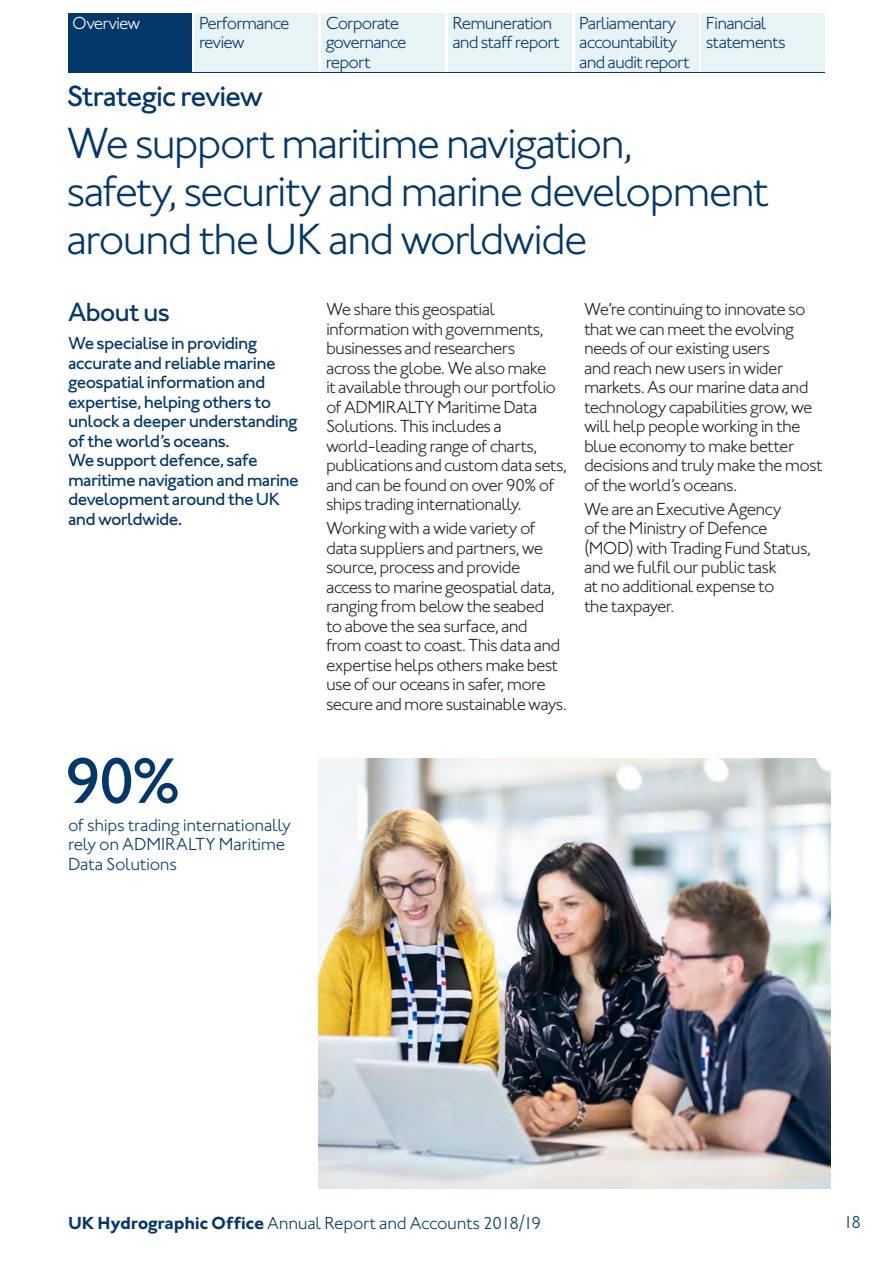
<style>
.page{position:relative;width:893px;height:1263px;background:#fff}
.page>*{position:absolute;margin:0;border:0;box-sizing:border-box;transform-origin:0 0}
.PulloutNumber{font:500 66px "Johnston ITC Std";color:#04376a}
.MainHeading_30pt{font:300 45px/48px "Johnston ITC Std";letter-spacing:-.045em;color:#04376a}
.t1{font:500 30px "Johnston ITC Std";letter-spacing:-.04em;color:#04376a}
.t2{font:500 27px "Johnston ITC Std";letter-spacing:-.04em;color:#04376a}
.BodyText{font:300 18px/19.5px "Johnston ITC Std";letter-spacing:-.04em;color:#252326}
.Intro{font:500 18px/19.5px "Johnston ITC Std";letter-spacing:-.04em;color:#04376a}
.PulloutText{font:300 18px/19.2px "Johnston ITC Std";letter-spacing:-.045em;color:#04376a}
.PulloutText-2{font:300 18px/19.5px "Johnston ITC Std";letter-spacing:-.02em;color:#04376a}
.t3{font:300 18px "Johnston ITC Std";letter-spacing:-.045em;color:#fff}
.s1{font-weight:700}
</style>
<div class="page">
<img style="left:318px;top:758px;width:512px;height:430px">
<div style="left:702px;top:13px;width:123px;height:59px;background:#e8f3f6"></div>
<div style="left:575px;top:13px;width:123px;height:59px;background:#e8f3f6"></div>
<div style="left:448px;top:13px;width:123px;height:59px;background:#e8f3f6"></div>
<div style="left:321px;top:13px;width:124px;height:59px;background:#e8f3f6"></div>
<div style="left:195px;top:13px;width:123px;height:59px;background:#e8f3f6"></div>
<hr style="left:68px;top:72px;width:757px;height:1px;background:#04376a">
<div style="left:68px;top:13px;width:123px;height:59px;background:#04376a"></div>
<p class="t3" style="left:72px;top:12px;width:70px">Overview</p>
<p class="PulloutText" style="left:199px;top:14px;width:92px">Performance review</p>
<p class="PulloutText" style="left:326px;top:14px;width:82px">Corporate governance report</p>
<p class="PulloutText" style="left:452px;top:14px;width:109px">Remuneration and staff report</p>
<p class="PulloutText" style="left:579px;top:14px;width:112px">Parliamentary accountability and audit report</p>
<p class="PulloutText" style="left:706px;top:14px;width:81px">Financial statements</p>
<h3 class="t1" style="left:66px;top:79px;width:198px">Strategic review</h3>
<p class="MainHeading_30pt" style="left:66px;top:119px;width:704px">We support maritime navigation,<br>safety, security and marine development around the UK and worldwide</p>
<h4 class="t2" style="left:68px;top:296px;width:104px">About us</h4>
<p class="Intro" style="left:68px;top:333px;width:232px">We specialise in providing accurate and reliable marine geospatial information and expertise, helping others to unlock a deeper understanding of the world’s oceans.<br>We support defence, safe maritime navigation and marine development around the UK and worldwide.</p>
<p class="PulloutNumber" style="left:64px;top:742px;width:118px">90%</p>
<p class="PulloutText-2" style="left:68px;top:815px;width:224px">of ships trading internationally rely on ADMIRALTY Maritime<br>Data Solutions</p>
<p class="BodyText" style="left:326px;top:300px;width:242px">We share this geospatial information with governments, businesses and researchers<br>across the globe. We also make<br>it available through our portfolio of ADMIRALTY Maritime Data<br>Solutions. This includes a world-leading range of charts, publications and custom data sets, and can be found on over 90% of ships trading internationally.</p>
<p class="BodyText" style="left:326px;top:518px;width:242px">Working with a wide variety of data suppliers and partners, we source, process and provide access to marine geospatial data, ranging from below the seabed<br>to above the sea surface, and from coast to coast. This data and expertise helps others make best use of our oceans in safer, more secure and more sustainable ways.</p>
<p class="BodyText" style="left:584px;top:299px;width:240px">We’re continuing to innovate so that we can meet the evolving needs of our existing users<br>and reach new users in wider markets. As our marine data and technology capabilities grow, we will help people working in the blue economy to make better decisions and truly make the most of the world’s oceans.</p>
<p class="BodyText" style="left:584px;top:499px;width:228px">We are an Executive Agency<br>of the Ministry of Defence (MOD) with Trading Fund Status, and we fulfil our public task<br>at no additional expense to<br>the taxpayer.</p>
<p class="PulloutText-2" style="left:68px;top:1213px;width:475px"><span class="s1">UK Hydrographic Office</span> Annual Report and Accounts 2018/19</p>
<p class="PulloutText" style="left:843px;top:1213px;width:20px">18</p>
</div>
